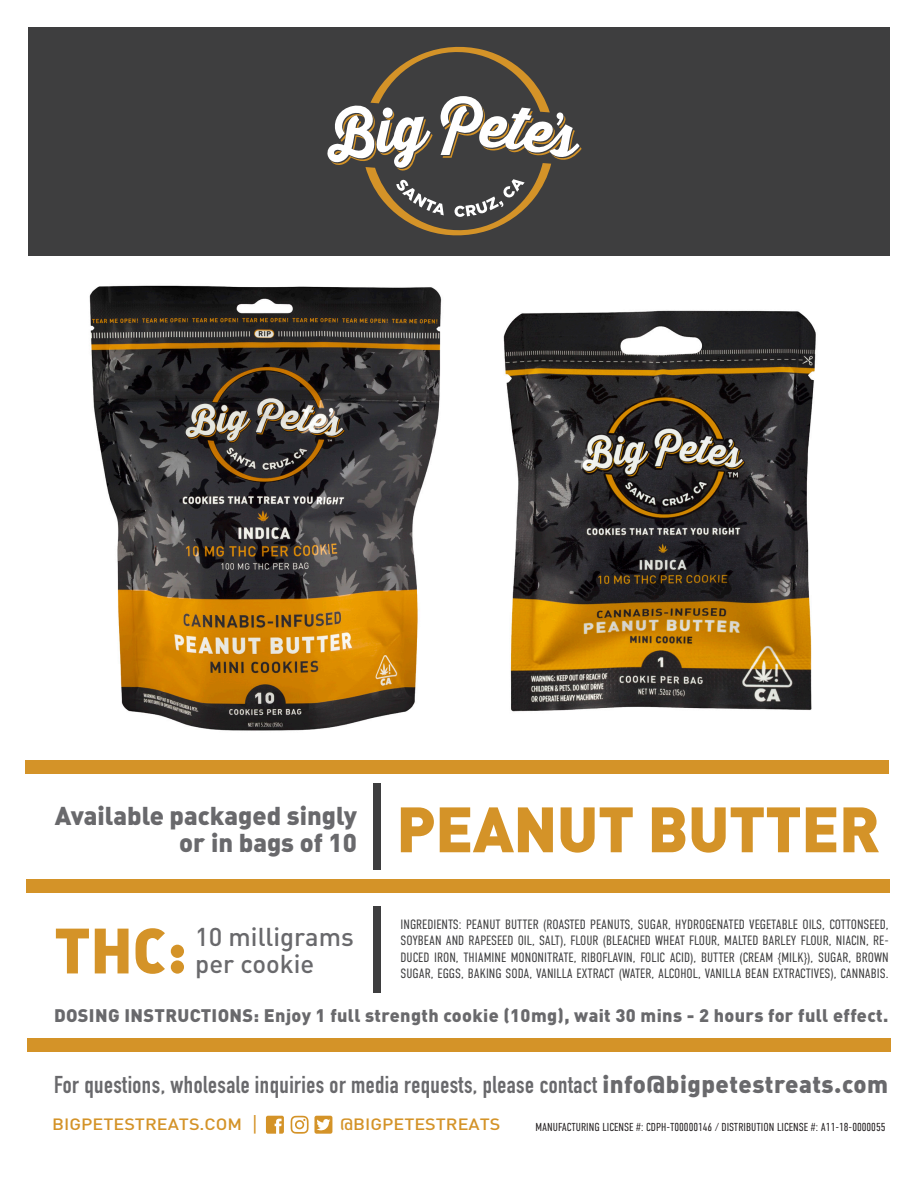
<style>
.page{position:relative;width:918px;height:1188px;background:#fff}
.page>*{position:absolute;margin:0;border:0;box-sizing:border-box;transform-origin:0 0}
.t1{font:63px "DIN Black Alternate";letter-spacing:-.01em;color:#d49328}
.t2{font:25.5px "DIN Black Alternate";color:#69696c}
.t3{font:25.5px "DIN Medium Alternate";color:#69696c}
.t4{font:700 24px "DIN Condensed";letter-spacing:.02em;color:#69696c}
.t5{font:900 18px "DIN";letter-spacing:.02em;color:#69696c}
.t6{font:500 16.2px "DIN";color:#d49328;scale:1.11 1}
.t7{font:300 13.5px/16.2px "DIN Condensed";color:#3e3e3f;text-align:justify}
.t8{font:300 11.55px "DIN Condensed";color:#231f20}
.s1{font-family:"DIN";font-weight:900}
.s2{font-family:"DIN";font-weight:500}
.s3{font-family:"DIN Black Alternate";font-weight:400}
.s4{font-size:21.6px}
</style>
<div class="page">
<div style="left:26px;top:760px;width:863px;height:14px;background:#d49328"></div>
<div style="left:26px;top:879px;width:864px;height:14px;background:#d49328"></div>
<div style="left:374px;top:783px;width:7px;height:87px;background:#3e3e3f"></div>
<div style="left:374px;top:907px;width:7px;height:86px;background:#3e3e3f"></div>
<div style="left:27px;top:1038px;width:863px;height:14px;background:#d49328"></div>
<img style="left:89px;top:285px;width:353px;height:446px">
<img style="left:503px;top:310px;width:313px;height:402px">
<svg style="left:266px;top:1116px;width:18px;height:18px"></svg>
<svg style="left:291px;top:1116px;width:41px;height:18px"></svg>
<div style="left:28px;top:27px;width:862px;height:229px;background:#3e3e3f"></div>
<svg style="left:327px;top:46px;width:255px;height:190px"></svg>
<p class="t2" style="left:55px;top:799px;width:304px">Available packaged singly</p>
<p class="t2" style="left:179px;top:826px;width:179px">or in bags of <span class="s1">10</span></p>
<p class="t1" style="left:396px;top:787px;width:485px">PEANUT BUTTER</p>
<p class="t7" style="left:400px;top:917px;width:490px">INGREDIENTS: PEANUT BUTTER (ROASTED PEANUTS, SUGAR, HYDROGENATED VEGETABLE OILS, COTTONSEED, SOYBEAN AND RAPESEED OIL, SALT), FLOUR (BLEACHED WHEAT FLOUR, MALTED BARLEY FLOUR, NIACIN, RE-DUCED IRON, THIAMINE MONONITRATE, RIBOFLAVIN, FOLIC ACID), BUTTER (CREAM {MILK}), SUGAR, BROWN SUGAR, EGGS, BAKING SODA, VANILLA EXTRACT (WATER, ALCOHOL, VANILLA BEAN EXTRACTIVES), CANNABIS.</p>
<p class="t5" style="left:54px;top:1003px;width:836px">DOSING INSTRUCTIONS: Enjoy 1 full strength cookie (10mg), wait 30 mins - 2 hours for full effect.</p>
<p class="t3" style="left:195px;top:920px;width:160px"><span class="s2">10</span> milligrams</p>
<p class="t1" style="left:54px;top:909px;width:135px">THC:</p>
<p class="t3" style="left:195px;top:947px;width:120px">per cookie</p>
<p class="t4" style="left:54px;top:1069px;width:836px">For questions, wholesale inquiries or media requests, please contact <span class="s3">info@bigpetestreats.com</span></p>
<p class="t6" style="left:52px;top:1114px;width:186px">BIGPETESTREATS.COM <span class="s4">|</span></p>
<p class="t6" style="left:340px;top:1114px;width:146px">@BIGPETESTREATS</p>
<p class="t8" style="left:536px;top:1120px;width:352px">MANUFACTURING LICENSE #: CDPH-T00000146 / DISTRIBUTION LICENSE #: A11-18-0000055</p>
</div>
